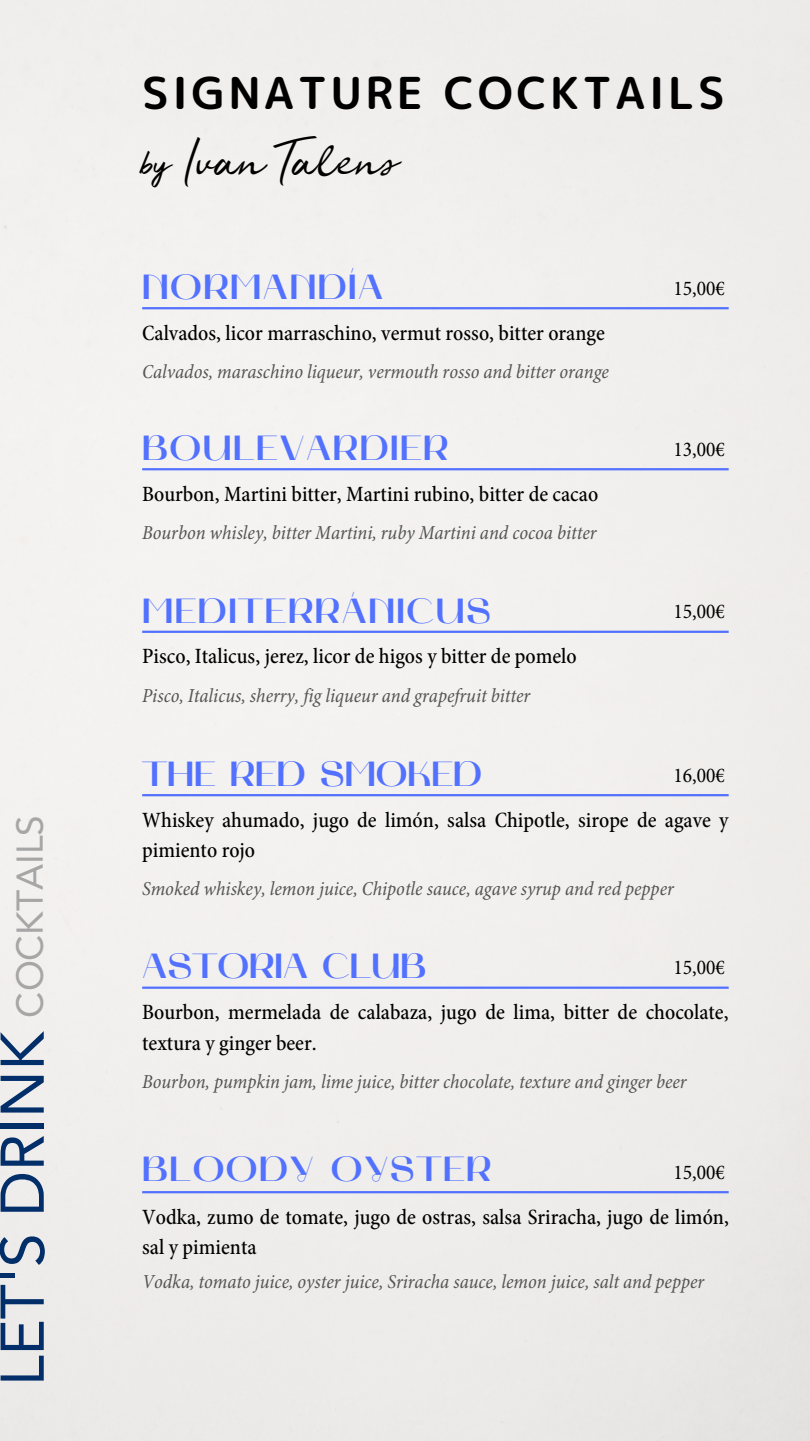
<style>
.page{position:relative;width:810px;height:1441px;background:#fff}
.page>*{position:absolute;margin:0;border:0;box-sizing:border-box;transform-origin:0 0}
.t1{font:61px "Avenir LT Std";color:#022e69}
.t2{font:44px "rounded mplus 1 p bold";letter-spacing:.08em;color:#000}
.t3{font:42px "Jelytta";color:#000}
.t4{font:37px "Avenir LT Std";color:#a6a6a6}
.t5{font:700 35px "Mak";letter-spacing:.045em;color:#5271ff}
.t6{font:700 35px "Mak";color:#5271ff}
.t7{font:500 condensed 22px/30.8px "Minion Pro";color:#000}
.t8{font:condensed 21px "Minion Pro";color:#000}
.t9{font:italic condensed 20px "Minion Pro";color:#545454}
.s1{font-size:30px}
</style>
<div class="page">
<div style="left:0;top:0;width:810px;height:1440px;background:#f1efed"></div>
<hr style="left:142px;top:794px;width:587px;height:2px;background:#5271ff">
<hr style="left:142px;top:307px;width:587px;height:2px;background:#5271ff">
<hr style="left:142px;top:468px;width:587px;height:2px;background:#5271ff">
<hr style="left:142px;top:630px;width:587px;height:2px;background:#5271ff">
<hr style="left:142px;top:986px;width:587px;height:2px;background:#5271ff">
<hr style="left:142px;top:1190px;width:587px;height:3px;background:#5271ff">
<h3 class="t4" style="left:15px;top:1017px;width:204px;rotate:-90deg">COCKTAILS</h3>
<h1 class="t1" style="left:-2px;top:1385px;width:356px;rotate:-90deg">LET'S DRINK</h1>
<h2 class="t2" style="left:142px;top:61px;width:584px">SIGNATURE COCKTAILS</h2>
<h3 class="t3" style="left:142px;top:136px;width:258px"><span class="s1">by</span> Iván Talens</h3>
<h3 class="t5" style="left:142px;top:272px;width:243px">NORMANDÍA</h3>
<p class="t7" style="left:142px;top:319px;width:464px">Calvados, licor marraschino, vermut rosso, bitter orange</p>
<p class="t9" style="left:142px;top:363px;width:468px">Calvados, maraschino liqueur, vermouth rosso and bitter orange</p>
<p class="t8" style="left:674px;top:279px;width:53px">15,00€</p>
<h3 class="t5" style="left:142px;top:433px;width:308px">BOULEVARDIER</h3>
<p class="t8" style="left:674px;top:440px;width:53px">13,00€</p>
<p class="t7" style="left:142px;top:480px;width:458px">Bourbon, Martini bitter, Martini rubino, bitter de cacao</p>
<p class="t9" style="left:142px;top:524px;width:456px">Bourbon whisley, bitter Martini, ruby Martini and cocoa bitter</p>
<h3 class="t5" style="left:142px;top:595px;width:350px">MEDITERRÁNICUS</h3>
<p class="t7" style="left:142px;top:642px;width:436px">Pisco, Italicus, jerez, licor de higos y bitter de pomelo</p>
<p class="t9" style="left:142px;top:687px;width:390px">Pisco, Italicus, sherry, fig liqueur and grapefruit bitter</p>
<p class="t8" style="left:674px;top:603px;width:53px">15,00€</p>
<h3 class="t6" style="left:142px;top:759px;width:341px">THE RED SMOKED</h3>
<p class="t8" style="left:674px;top:766px;width:53px">16,00€</p>
<p class="t7" style="left:142px;top:806px;width:588px">Whiskey ahumado, jugo de limón, salsa Chipotle, sirope de agave y pimiento rojo</p>
<p class="t9" style="left:142px;top:880px;width:533px">Smoked whiskey, lemon juice, Chipotle sauce, agave syrup and red pepper</p>
<h3 class="t6" style="left:142px;top:951px;width:286px">ASTORIA CLUB</h3>
<p class="t8" style="left:674px;top:958px;width:53px">15,00€</p>
<p class="t7" style="left:142px;top:998px;width:588px">Bourbon, mermelada de calabaza, jugo de lima, bitter de chocolate, textura y ginger beer.</p>
<p class="t9" style="left:142px;top:1073px;width:546px">Bourbon, pumpkin jam, lime juice, bitter chocolate, texture and ginger beer</p>
<h3 class="t5" style="left:142px;top:1153px;width:351px">BLOODY OYSTER</h3>
<p class="t8" style="left:674px;top:1163px;width:53px">15,00€</p>
<p class="t7" style="left:142px;top:1202px;width:588px">Vodka, zumo de tomate, jugo de ostras, salsa Sriracha, jugo de limón, sal y pimienta</p>
<p class="t9" style="left:142px;top:1272px;width:564px">Vodka, tomato juice, oyster juice, Sriracha sauce, lemon juice, salt and pepper</p>
</div>
